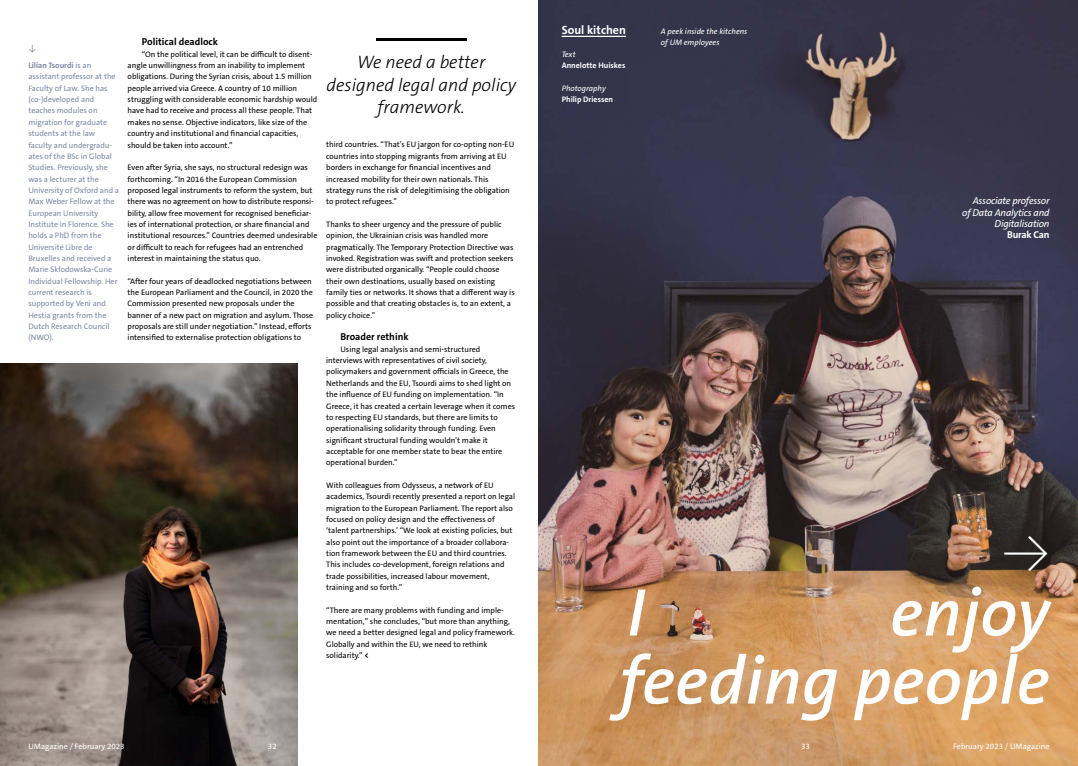
<style>
.page{position:relative;width:1078px;height:766px;background:#fff}
.page>*{position:absolute;margin:0;border:0;box-sizing:border-box;transform-origin:0 0}
.t1{font:italic 600 68px/68px "The Sans C5";letter-spacing:.005em;color:#fff;text-align:right}
.t2{font:200 45px "The Sans C5";color:#fff}
.t3{font:italic 300 18px/22.7px "The Sans C5";color:#000;text-align:center}
.t4{font:700 12px "The Sans C5";color:#fff}
.t5{font:italic 10px/11.3px "The Sans C5";letter-spacing:-.02em;color:#fff;text-align:right}
.t6{font:700 10px "The Sans C5";color:#000}
.t7{font:700 10px "The Sans C5";letter-spacing:-.02em;color:#fff}
.t8{font:8px/11.3px "The Sans C5";color:#000}
.t9{font:8px/11.3px "The Sans C5";color:#7b88a4}
.t10{font:italic 8px/11.3px "The Sans C5";color:#fff}
.t11{font:8px "The Sans C5";color:#fff}
.t12{font:700 8px "The Sans C5";color:#fff}
.s1{font-weight:700}
.s2{font-weight:300}
</style>
<div class="page">
<img style="left:539px;top:0;width:538px;height:765px">
<img style="left:0;top:363px;width:298px;height:402px">
<hr style="left:561px;top:36px;width:65px;height:1px;background:#fff">
<hr style="left:376px;top:38px;width:90px;height:3px;background:#000">
<p class="t9" style="left:28px;top:43px;width:9px">↓</p>
<p class="t9" style="left:28px;top:60px;width:92px"><span class="s1">Lilian Tsourdi</span> is an assistant professor at the<br>Faculty of Law. She has (co-)developed and teaches modules on migration for graduate students at the law faculty and undergradu&shy;ates of the BSc in Global<br>Studies. Previously, she was a lecturer at the<br>University of Oxford and a<br>Max Weber Fellow at the<br>European University<br>Institute in Florence. She holds a PhD from the<br>Université Libre de<br>Bruxelles and received a<br>Marie Skłodowska-Curie<br>Individual Fellowship. Her current research is supported by Veni and<br>Hestia grants from the<br>Dutch Research Council (NWO).</p>
<p class="t6" style="left:142px;top:36px;width:78px">Political deadlock</p>
<p class="t8" style="left:128px;top:48px;width:191px;text-indent:14px">“On the political level, it can be difficult to disent&shy;angle unwillingness from an inability to implement obligations. During the Syrian crisis, about 1.5 million people arrived via Greece. A country of 10 million struggling with considerable economic hardship would have had to receive and process all these people. That makes no sense. Objective indicators, like size of the country and institutional and financial capacities, should be taken into account.”</p>
<p class="t8" style="left:128px;top:162px;width:191px">Even after Syria, she says, no structural redesign was forthcoming. “In 2016 the European Commission proposed legal instruments to reform the system, but there was no agreement on how to distribute responsi&shy;bility, allow free movement for recognised beneficiar&shy;ies of international protection, or share financial and institutional resources.” Countries deemed undesirable or difficult to reach for refugees had an entrenched interest in maintaining the status quo.</p>
<p class="t8" style="left:128px;top:275px;width:187px">“After four years of deadlocked negotiations between the European Parliament and the Council, in 2020 the Commission presented new proposals under the banner of a new pact on migration and asylum. Those proposals are still under negotiation.” Instead, efforts intensified to externalise protection obligations to</p>
<h3 class="t3" style="left:326px;top:51px;width:191px">We need a better designed legal and policy framework.</h3>
<p class="t8" style="left:326px;top:139px;width:189px">third countries. “That’s EU jargon for co-opting non-EU countries into stopping migrants from arriving at EU borders in exchange for financial incentives and increased mobility for their own nationals. This strategy runs the risk of delegitimising the obligation to protect refugees.”</p>
<p class="t8" style="left:326px;top:218px;width:190px">Thanks to sheer urgency and the pressure of public opinion, the Ukrainian crisis was handled more pragmatically. The Temporary Protection Directive was invoked. Registration was swift and protection seekers were distributed organically. “People could choose their own destinations, usually based on existing family ties or networks. It shows that a different way is possible and that creating obstacles is, to an extent, a policy choice.”</p>
<p class="t6" style="left:340px;top:330px;width:70px">Broader rethink</p>
<p class="t8" style="left:326px;top:343px;width:190px;text-indent:14px">Using legal analysis and semi-structured interviews with representatives of civil society, policymakers and government officials in Greece, the Netherlands and the EU, Tsourdi aims to shed light on the influence of EU funding on implementation. “In Greece, it has created a certain leverage when it comes to respecting EU standards, but there are limits to operationalising solidarity through funding. Even significant structural funding wouldn’t make it acceptable for one member state to bear the entire operational burden.”</p>
<p class="t8" style="left:326px;top:479px;width:190px">With colleagues from Odysseus, a network of EU academics, Tsourdi recently presented a report on legal migration to the European Parliament. The report also focused on policy design and the effectiveness of ‘talent partnerships.’ “We look at existing policies, but also point out the importance of a broader collabora&shy;tion framework between the EU and third countries.<br>This includes co-development, foreign relations and trade possibilities, increased labour movement, training and so forth.”</p>
<p class="t8" style="left:326px;top:604px;width:190px">“There are many problems with funding and imple&shy;mentation,” she concludes, “but more than anything, we need a better designed legal and policy framework.<br>Globally and within the EU, we need to rethink solidarity.” <span class="s1">&lt;</span></p>
<h3 class="t4" style="left:561px;top:22px;width:66px">Soul kitchen</h3>
<p class="t10" style="left:561px;top:48px;width:15px">Text</p>
<p class="t12" style="left:561px;top:60px;width:65px">Annelotte Huiskes</p>
<p class="t10" style="left:561px;top:82px;width:46px">Photography</p>
<p class="t12" style="left:561px;top:94px;width:53px">Philip Driessen</p>
<p class="t10" style="left:660px;top:26px;width:88px">A peek inside the kitchens of UM employees</p>
<p class="t5" style="left:961px;top:195px;width:89px">Associate professor of Data Analytics and<br>Digitalisation</p>
<p class="t7" style="left:1006px;top:228px;width:44px">Burak Can</p>
<h2 class="t2" style="left:1004px;top:522px;width:46px">→</h2>
<h1 class="t1" style="left:619px;top:579px;width:431px">enjoy<br>feeding people</h1>
<h1 class="t1" style="left:627px;top:579px;width:19px">I</h1>
<p class="t11" style="left:28px;top:741px;width:98px">UMagazine <span class="s2">/</span> February 2023</p>
<p class="t11" style="left:268px;top:741px;width:10px">32</p>
<p class="t11" style="left:801px;top:741px;width:10px">33</p>
<p class="t11" style="left:953px;top:741px;width:98px">February 2023 <span class="s2">/</span> UMagazine</p>
</div>
